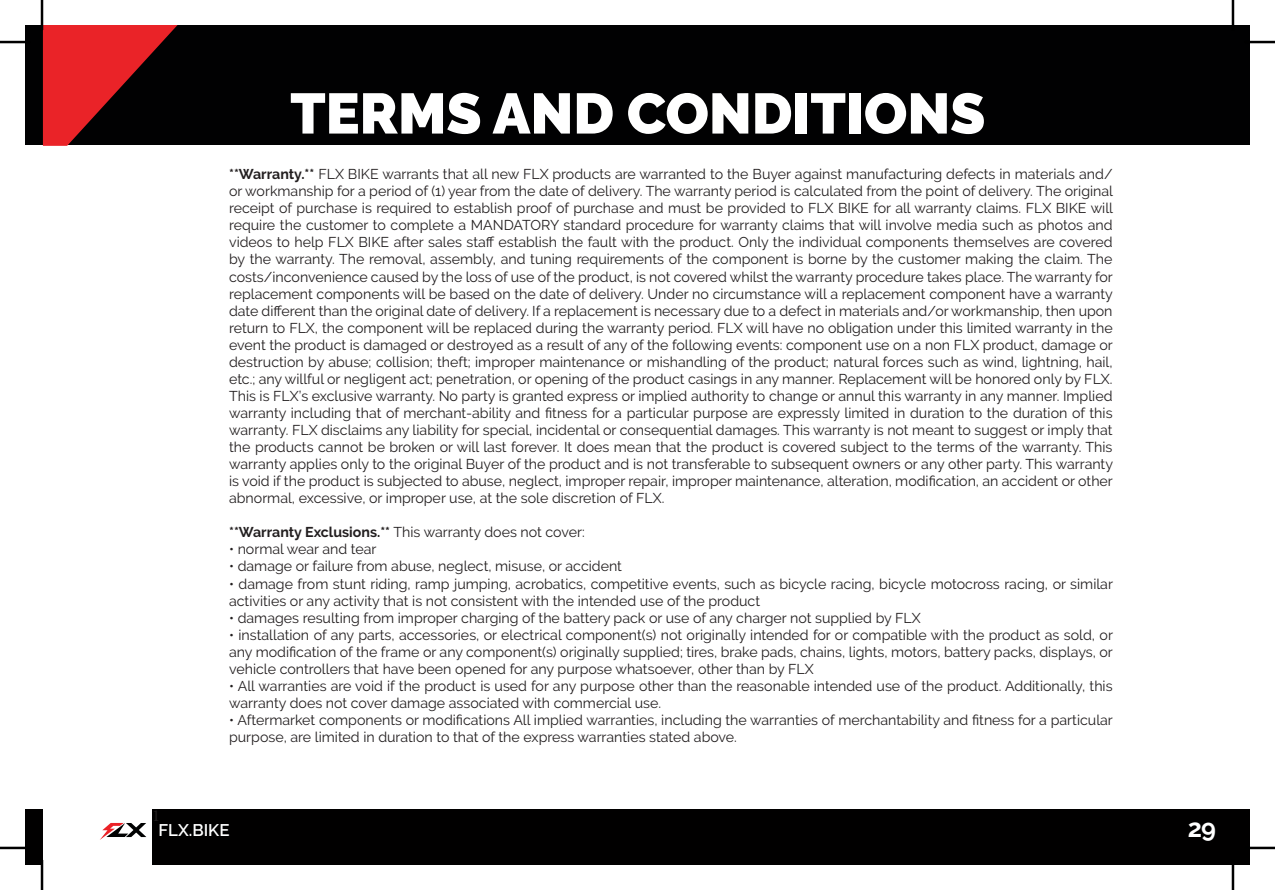
<style>
.page{position:relative;width:1275px;height:890px;background:#fff}
.page>*{position:absolute;margin:0;border:0;box-sizing:border-box;transform-origin:0 0}
.t1{font:900 56.8px "Raleway";color:#fff}
.t2{font:700 25.2px "Raleway";color:#fff}
.t3{font:600 16.8px "Raleway";color:#fff}
.t4{font:16.8px "Minion Pro";color:#221e1f}
.t5{font:14.2px/17px "Raleway";color:#221e1f}
.s1{font-weight:700}
</style>
<div class="page">
<div style="left:25px;top:25px;width:1225px;height:120px;background:#010102"></div>
<div style="left:25px;top:808px;width:18px;height:56px;background:#010000"></div>
<svg style="left:43px;top:25px;width:135px;height:121px"></svg>
<div style="left:152px;top:808px;width:1098px;height:56px;background:#010000"></div>
<svg style="left:100px;top:822px;width:46px;height:17px"></svg>
<hr style="left:0;top:41px;width:30px;height:2px;background:#000">
<hr style="left:1245px;top:41px;width:30px;height:2px;background:#000">
<hr style="left:0;top:846px;width:30px;height:2px;background:#000">
<hr style="left:1245px;top:846px;width:30px;height:2px;background:#000">
<hr style="left:41px;top:0;width:2px;height:30px;background:#000">
<hr style="left:41px;top:859px;width:2px;height:30px;background:#000">
<hr style="left:1231px;top:0;width:3px;height:30px;background:#000">
<hr style="left:1231px;top:859px;width:3px;height:30px;background:#000">
<h1 class="t1" style="left:290px;top:90px;width:696px">TERMS AND CONDITIONS</h1>
<p class="t5" style="left:229px;top:167px;width:885px;text-align:justify"><span class="s1">**Warranty.**</span> FLX BIKE warrants that all new FLX products are warranted to the Buyer against manufacturing defects in materials and/ or workmanship for a period of (1) year from the date of delivery. The warranty period is calculated from the point of delivery. The original receipt of purchase is required to establish proof of purchase and must be provided to FLX BIKE for all warranty claims. FLX BIKE will require the customer to complete a MANDATORY standard procedure for warranty claims that will involve media such as photos and videos to help FLX BIKE after sales staff establish the fault with the product. Only the individual components themselves are covered by the warranty. The removal, assembly, and tuning requirements of the component is borne by the customer making the claim. The costs/inconvenience caused by the loss of use of the product, is not covered whilst the warranty procedure takes place. The warranty for replacement components will be based on the date of delivery. Under no circumstance will a replacement component have a warranty date different than the original date of delivery. If a replacement is necessary due to a defect in materials and/or workmanship, then upon return to FLX, the component will be replaced during the warranty period. FLX will have no obligation under this limited warranty in the event the product is damaged or destroyed as a result of any of the following events: component use on a non FLX product, damage or destruction by abuse; collision; theft; improper maintenance or mishandling of the product; natural forces such as wind, lightning, hail, etc.; any willful or negligent act; penetration, or opening of the product casings in any manner. Replacement will be honored only by FLX.<br>This is FLX’s exclusive warranty. No party is granted express or implied authority to change or annul this warranty in any manner. Implied warranty including that of merchant-ability and fitness for a particular purpose are expressly limited in duration to the duration of this warranty. FLX disclaims any liability for special, incidental or consequential damages. This warranty is not meant to suggest or imply that the products cannot be broken or will last forever. It does mean that the product is covered subject to the terms of the warranty. This warranty applies only to the original Buyer of the product and is not transferable to subsequent owners or any other party. This warranty is void if the product is subjected to abuse, neglect, improper repair, improper maintenance, alteration, modification, an accident or other abnormal, excessive, or improper use, at the sole discretion of FLX.</p>
<p class="t5" style="left:229px;top:525px;width:357px"><span class="s1">**Warranty Exclusions.**</span> This warranty does not cover:</p>
<p class="t5" style="left:229px;top:542px;width:149px">• normal wear and tear</p>
<p class="t5" style="left:229px;top:559px;width:394px">• damage or failure from abuse, neglect, misuse, or accident</p>
<p class="t5" style="left:229px;top:576px;width:885px">• damage from stunt riding, ramp jumping, acrobatics, competitive events, such as bicycle racing, bicycle motocross racing, or similar activities or any activity that is not consistent with the intended use of the product</p>
<p class="t5" style="left:229px;top:610px;width:693px">• damages resulting from improper charging of the battery pack or use of any charger not supplied by FLX</p>
<p class="t5" style="left:229px;top:627px;width:885px;text-align:justify">• installation of any parts, accessories, or electrical component(s) not originally intended for or compatible with the product as sold, or any modification of the frame or any component(s) originally supplied; tires, brake pads, chains, lights, motors, battery packs, displays, or vehicle controllers that have been opened for any purpose whatsoever, other than by FLX</p>
<p class="t5" style="left:229px;top:678px;width:885px">• All warranties are void if the product is used for any purpose other than the reasonable intended use of the product. Additionally, this warranty does not cover damage associated with commercial use.</p>
<p class="t5" style="left:229px;top:711px;width:885px">• Aftermarket components or modifications All implied warranties, including the warranties of merchantability and fitness for a particular purpose, are limited in duration to that of the express warranties stated above.</p>
<p class="t4" style="left:152px;top:805px;width:10px">1</p>
<p class="t3" style="left:158px;top:819px;width:73px">FLX.BIKE</p>
<h2 class="t2" style="left:1187px;top:817px;width:30px">29</h2>
</div>
